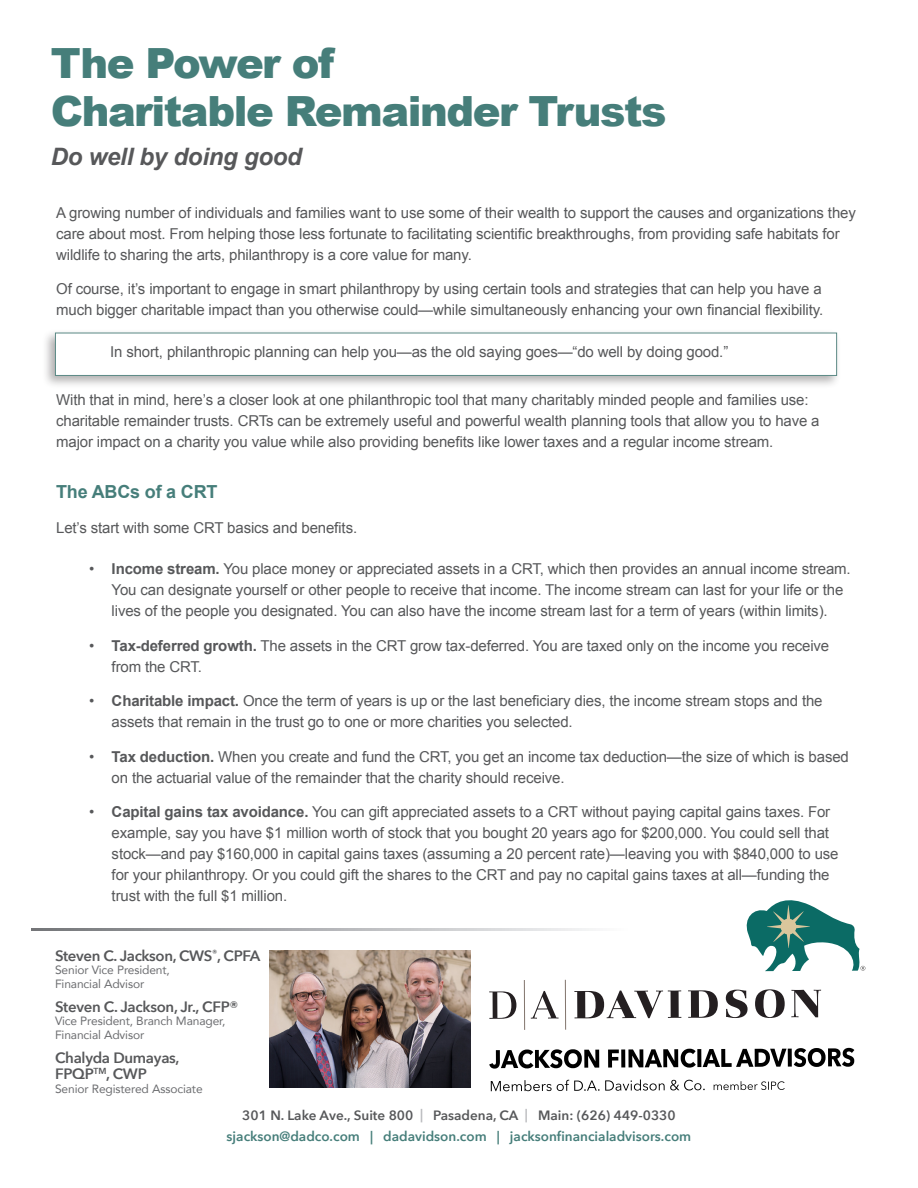
<style>
.page{position:relative;width:918px;height:1188px;background:#fff}
.page>*{position:absolute;margin:0;border:0;box-sizing:border-box;transform-origin:0 0}
.t1{font:900 41.7px/47.7px "Arial";letter-spacing:-.035em;color:#467e7a}
.t2{font:italic 700 24px "Arial";letter-spacing:-.01em;color:#57585a}
.t3{font:700 18px "Arial";letter-spacing:-.01em;color:#467e7a}
.t4{font:15px/21px "Arial";letter-spacing:-.01em;color:#57585a}
.t5{font:600 15px/16.5px "Avenir Next";letter-spacing:-.02em;color:#57585a}
.t6{font:600 13.5px/21px "Avenir Next";color:#467e7a;text-align:center}
.t7{font:12px/13.5px "Avenir";letter-spacing:-.01em;color:#6c6d70}
.s1{font-weight:700}
.s2{color:#57585a}
.s3{color:#b8b9bc}
</style>
<div class="page">
<svg style="left:489px;top:1049px;width:110px;height:20px"></svg>
<svg style="left:608px;top:1050px;width:11px;height:18px"></svg>
<svg style="left:621px;top:1049px;width:4px;height:18px"></svg>
<svg style="left:628px;top:1049px;width:68px;height:19px"></svg>
<svg style="left:697px;top:1049px;width:4px;height:18px"></svg>
<svg style="left:703px;top:1049px;width:84px;height:18px"></svg>
<svg style="left:788px;top:1049px;width:4px;height:18px"></svg>
<svg style="left:794px;top:1048px;width:60px;height:19px"></svg>
<svg style="left:491px;top:1080px;width:214px;height:11px"></svg>
<svg style="left:714px;top:1081px;width:71px;height:9px"></svg>
<svg style="left:746px;top:900px;width:119px;height:71px"></svg>
<svg style="left:489px;top:991px;width:27px;height:28px"></svg>
<svg style="left:531px;top:991px;width:28px;height:28px"></svg>
<svg style="left:574px;top:990px;width:107px;height:28px"></svg>
<svg style="left:688px;top:990px;width:30px;height:28px"></svg>
<svg style="left:726px;top:990px;width:22px;height:28px"></svg>
<svg style="left:755px;top:989px;width:30px;height:29px"></svg>
<svg style="left:791px;top:990px;width:30px;height:27px"></svg>
<hr style="left:524px;top:980px;width:1px;height:50px;background:#84776f">
<hr style="left:565px;top:980px;width:1px;height:50px;background:#84776f">
<img style="left:270px;top:950px;width:201px;height:137px">
<svg style="left:31px;top:929px;width:562px;height:2px"></svg>
<div style="left:42px;top:329px;width:799px;height:59px;background:#231f20;opacity:.35"></div>
<div style="left:55px;top:333px;width:782px;height:43px;background:#fff;border:1px solid #5c8a86"></div>
<h1 class="t1" style="left:51px;top:38px;width:617px">The Power of<br>Charitable Remainder Trusts</h1>
<h2 class="t2" style="left:51px;top:141px;width:253px">Do well by doing good</h2>
<p class="t4" style="left:56px;top:202px;width:801px">A growing number of individuals and families want to use some of their wealth to support the causes and organizations they care about most. From helping those less fortunate to facilitating scientific breakthroughs, from providing safe habitats for wildlife to sharing the arts, philanthropy is a core value for many.</p>
<p class="t4" style="left:56px;top:279px;width:769px">Of course, it’s important to engage in smart philanthropy by using certain tools and strategies that can help you have a much bigger charitable impact than you otherwise could—while simultaneously enhancing your own financial flexibility.</p>
<p class="t4" style="left:110px;top:341px;width:620px">In short, philanthropic planning can help you—as the old saying goes—“do well by doing good.”</p>
<p class="t4" style="left:56px;top:389px;width:765px">With that in mind, here’s a closer look at one philanthropic tool that many charitably minded people and families use: charitable remainder trusts. CRTs can be extremely useful and powerful wealth planning tools that allow you to have a major impact on a charity you value while also providing benefits like lower taxes and a regular income stream.</p>
<p class="t3" style="left:56px;top:480px;width:163px">The ABCs of a CRT</p>
<p class="t4" style="left:56px;top:517px;width:303px">Let’s start with some CRT basics and benefits.</p>
<p class="t4" style="left:112px;top:559px;width:741px;text-indent:-23px">• <span class="s1">Income stream.</span> You place money or appreciated assets in a CRT, which then provides an annual income stream.<br>You can designate yourself or other people to receive that income. The income stream can last for your life or the lives of the people you designated. You can also have the income stream last for a term of years (within limits).</p>
<p class="t4" style="left:112px;top:635px;width:719px;text-indent:-23px">• <span class="s1">Tax-deferred growth.</span> The assets in the CRT grow tax-deferred. You are taxed only on the income you receive from the CRT.</p>
<p class="t4" style="left:112px;top:691px;width:712px;text-indent:-23px">• <span class="s1">Charitable impact.</span> Once the term of years is up or the last beneficiary dies, the income stream stops and the assets that remain in the trust go to one or more charities you selected.</p>
<p class="t4" style="left:112px;top:746px;width:739px;text-indent:-23px">• <span class="s1">Tax deduction.</span> When you create and fund the CRT, you get an income tax deduction—the size of which is based on the actuarial value of the remainder that the charity should receive.</p>
<p class="t4" style="left:112px;top:802px;width:728px;text-indent:-23px">• <span class="s1">Capital gains tax avoidance.</span> You can gift appreciated assets to a CRT without paying capital gains taxes. For example, say you have $1 million worth of stock that you bought 20 years ago for $200,000. You could sell that stock—and pay $160,000 in capital gains taxes (assuming a 20 percent rate)—leaving you with $840,000 to use for your philanthropy. Or you could gift the shares to the CRT and pay no capital gains taxes at all—funding the trust with the full $1 million.</p>
<p class="t5" style="left:55px;top:947px;width:207px">Steven C. Jackson, CWS<sup>®</sup>, CPFA</p>
<p class="t7" style="left:55px;top:963px;width:116px">Senior Vice President,<br>Financial Advisor</p>
<p class="t5" style="left:55px;top:998px;width:185px">Steven C. Jackson, Jr., CFP®</p>
<p class="t7" style="left:55px;top:1014px;width:172px">Vice President, Branch Manager,<br>Financial Advisor</p>
<p class="t5" style="left:55px;top:1049px;width:126px">Chalyda Dumayas,<br>FPQP<sup>TM</sup>, CWP</p>
<p class="t7" style="left:55px;top:1082px;width:149px">Senior Registered Associate</p>
<p class="t6" style="left:227px;top:1105px;width:466px"><span class="s2">301 N. Lake Ave., Suite 800</span> <span class="s3">|</span> <span class="s2">Pasadena, CA</span> <span class="s3">|</span> <span class="s2">Main: (626) 449-0330 </span>sjackson@dadco.com | dadavidson.com | jacksonfinancialadvisors.com</p>
</div>
